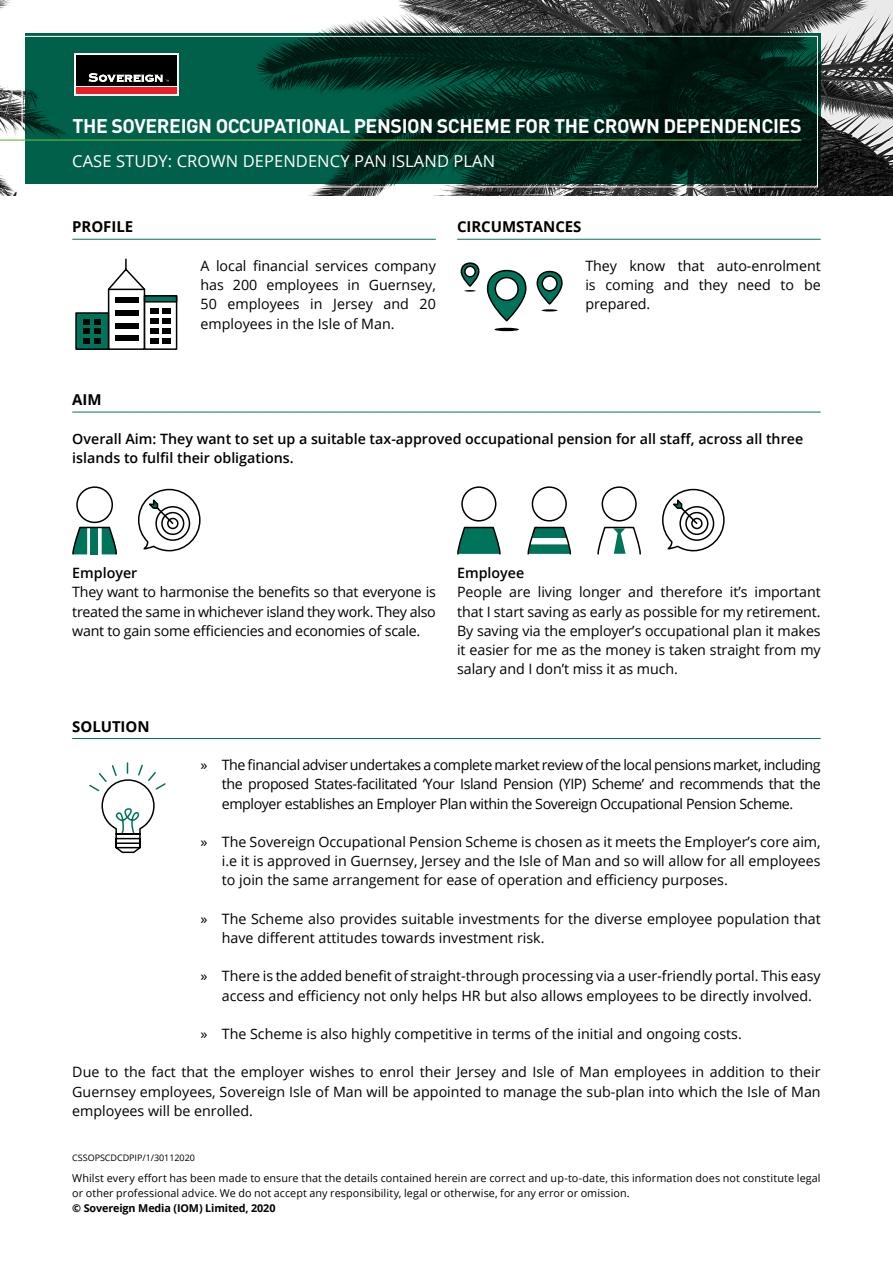
<style>
.page{position:relative;width:893px;height:1263px;background:#fff}
.page>*{position:absolute;margin:0;border:0;box-sizing:border-box;transform-origin:0 0}
.Base{font:700 19.5px "DINOT";letter-spacing:-.02em;color:#fff}
.Base-2{font:16.5px "Open Sans";letter-spacing:.005em;color:#fff}
.line__base{font:700 15px "Open Sans";letter-spacing:-.005em;color:#000}
.Base-3{font:14.25px/19.2px "Open Sans";color:#000;text-align:justify}
.Base-4{font:600 14.25px/19.2px "Open Sans";color:#000}
.t1{font:10.8px/15px "Open Sans";letter-spacing:.01em;color:#000}
.t2{font:700 10.8px "Open Sans";letter-spacing:-.01em;color:#000}
.Base-5{font:9px "Open Sans";letter-spacing:-.005em;color:#000}
</style>
<div class="page">
<img style="left:0;top:0;width:893px;height:196px">
<svg style="left:25px;top:34px;width:796px;height:150px;background:#003a2b"></svg>
<div style="left:22px;top:36px;width:796px;height:151px;border:1px solid #fff"></div>
<hr style="left:72px;top:239px;width:364px;height:1px;background:#00735b">
<hr style="left:457px;top:239px;width:364px;height:1px;background:#00735b">
<hr style="left:72px;top:412px;width:749px;height:1px;background:#00735b">
<hr style="left:72px;top:738px;width:749px;height:1px;background:#00735b">
<svg style="left:74px;top:53px;width:104px;height:43px;background:#5d3c3d"></svg>
<svg style="left:89px;top:762px;width:77px;height:92px"></svg>
<svg style="left:72px;top:486px;width:45px;height:69px"></svg>
<svg style="left:457px;top:486px;width:44px;height:69px"></svg>
<svg style="left:527px;top:486px;width:45px;height:69px"></svg>
<svg style="left:597px;top:486px;width:44px;height:69px"></svg>
<svg style="left:138px;top:488px;width:63px;height:64px"></svg>
<svg style="left:662px;top:488px;width:63px;height:64px"></svg>
<svg style="left:486px;top:269px;width:41px;height:53px"></svg>
<hr style="left:494px;top:328px;width:25px;height:3px;background:#000;border-radius:50%">
<svg style="left:460px;top:262px;width:20px;height:30px"></svg>
<svg style="left:536px;top:270px;width:27px;height:41px"></svg>
<div style="left:108px;top:289px;width:37px;height:61px;border:2px solid #000"></div>
<div style="left:76px;top:313px;width:32px;height:36px;background:#00735b"></div>
<div style="left:75px;top:312px;width:34px;height:38px;border:2px solid #000"></div>
<div style="left:144px;top:295px;width:33px;height:55px;border:2px solid #000"></div>
<div style="left:115px;top:298px;width:23px;height:5px;background:#000"></div>
<div style="left:150px;top:309px;width:9px;height:5px;background:#000"></div>
<div style="left:145px;top:296px;width:32px;height:6px;background:#00735b"></div>
<div style="left:144px;top:295px;width:33px;height:8px;border:2px solid #000"></div>
<div style="left:162px;top:309px;width:9px;height:5px;background:#000"></div>
<div style="left:150px;top:318px;width:9px;height:6px;background:#000"></div>
<div style="left:162px;top:318px;width:9px;height:6px;background:#000"></div>
<div style="left:150px;top:328px;width:9px;height:6px;background:#000"></div>
<div style="left:162px;top:328px;width:9px;height:6px;background:#000"></div>
<div style="left:150px;top:338px;width:9px;height:6px;background:#000"></div>
<div style="left:162px;top:338px;width:9px;height:6px;background:#000"></div>
<svg style="left:84px;top:319px;width:16px;height:24px"></svg>
<div style="left:115px;top:310px;width:23px;height:6px;background:#000"></div>
<div style="left:115px;top:323px;width:23px;height:5px;background:#000"></div>
<div style="left:115px;top:335px;width:23px;height:6px;background:#000"></div>
<svg style="left:107px;top:258px;width:39px;height:33px"></svg>
<hr style="left:0;top:139px;width:801px;height:2px;background:#62bb46">
<p class="Base" style="left:72px;top:113px;width:731px">THE SOVEREIGN OCCUPATIONAL PENSION SCHEME FOR THE CROWN DEPENDENCIES</p>
<p class="Base-2" style="left:72px;top:150px;width:424px">CASE STUDY: CROWN DEPENDENCY PAN ISLAND PLAN</p>
<p class="line__base" style="left:72px;top:216px;width:62px">PROFILE</p>
<p class="line__base" style="left:457px;top:216px;width:126px">CIRCUMSTANCES</p>
<p class="line__base" style="left:72px;top:389px;width:31px">AIM</p>
<p class="Base-3" style="left:201px;top:256px;width:237px">A local financial services company has 200 employees in Guernsey, 50 employees in Jersey and 20 employees in the Isle of Man.</p>
<p class="Base-3" style="left:585px;top:256px;width:237px">They know that auto-enrolment is coming and they need to be prepared.</p>
<p class="Base-4" style="left:72px;top:429px;width:732px">Overall Aim: They want to set up a suitable tax-approved occupational pension for all staff, across all three islands to fulfil their obligations.</p>
<p class="Base-4" style="left:72px;top:563px;width:67px">Employer</p>
<p class="Base-3" style="left:72px;top:582px;width:365px">They want to harmonise the benefits so that everyone is treated the same in whichever island they work. They also want to gain some efficiencies and economies of scale.</p>
<p class="line__base" style="left:72px;top:716px;width:79px">SOLUTION</p>
<p class="Base-4" style="left:457px;top:563px;width:69px">Employee</p>
<p class="Base-3" style="left:457px;top:582px;width:365px">People are living longer and therefore it’s important that I start saving as early as possible for my retirement.<br>By saving via the employer’s occupational plan it makes it easier for me as the money is taken straight from my salary and I don’t miss it as much.</p>
<p class="Base-3" style="left:222px;top:755px;width:600px;text-indent:-21px">» The financial adviser undertakes a complete market review of the local pensions market, including the proposed States-facilitated ‘Your Island Pension (YIP) Scheme’ and recommends that the employer establishes an Employer Plan within the Sovereign Occupational Pension Scheme.</p>
<p class="Base-3" style="left:222px;top:832px;width:600px;text-indent:-21px">» The Sovereign Occupational Pension Scheme is chosen as it meets the Employer’s core aim, i.e it is approved in Guernsey, Jersey and the Isle of Man and so will allow for all employees to join the same arrangement for ease of operation and efficiency purposes.</p>
<p class="Base-3" style="left:222px;top:909px;width:600px;text-indent:-21px">» The Scheme also provides suitable investments for the diverse employee population that have different attitudes towards investment risk.</p>
<p class="Base-3" style="left:222px;top:966px;width:600px;text-indent:-21px">» There is the added benefit of straight-through processing via a user-friendly portal. This easy access and efficiency not only helps HR but also allows employees to be directly involved.</p>
<p class="Base-3" style="left:201px;top:1024px;width:543px">» The Scheme is also highly competitive in terms of the initial and ongoing costs.</p>
<p class="Base-3" style="left:72px;top:1062px;width:750px">Due to the fact that the employer wishes to enrol their Jersey and Isle of Man employees in addition to their Guernsey employees, Sovereign Isle of Man will be appointed to manage the sub-plan into which the Isle of Man employees will be enrolled.</p>
<p class="Base-5" style="left:72px;top:1152px;width:124px">CSSOPSCDCDPIP/1/30112020</p>
<p class="t1" style="left:72px;top:1170px;width:750px">Whilst every effort has been made to ensure that the details contained herein are correct and up-to-date, this information does not constitute legal or other professional advice. We do not accept any responsibility, legal or otherwise, for any error or omission.</p>
<p class="t2" style="left:72px;top:1200px;width:205px">© Sovereign Media (IOM) Limited, 2020</p>
</div>
